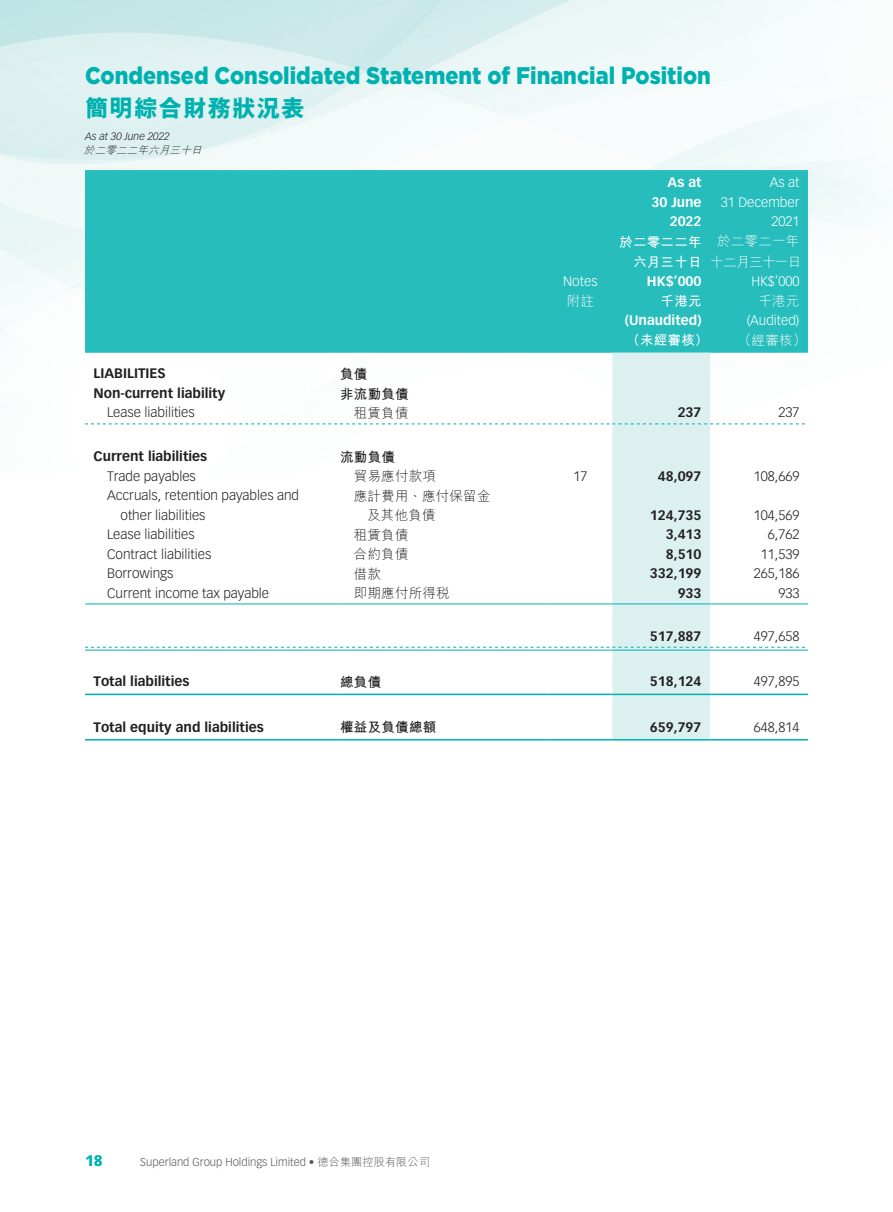
<style>
.page{position:relative;width:893px;height:1212px;background:#fff}
.page>*{position:absolute;margin:0;border:0;box-sizing:border-box;transform-origin:0 0}
.t1{font:900 24px "Gotham";color:#00b1b0;scale:.9 1}
.t2{font:800 24px "M Hei HK";letter-spacing:.02em;color:#00b1b0}
.t3{font:900 15px "Vectora LT Std";color:#00b1b0}
._50_Table_txt{font:300 13.5px "Vectora LT Std";color:#231f20}
._50_Table_txt-2{font:700 13.5px "Vectora LT Std";color:#231f20}
._50_Table_txt-3{font:300 13.5px "M Hei HK";letter-spacing:.02em;color:#231f20}
._00_txt_E{font:300 13.5px "Vectora LT Std";color:#fff}
._00_txt_E-2{font:700 13.5px "Vectora LT Std";color:#fff}
._50_Table_txt-4{font:700 13.5px "M Hei HK";letter-spacing:.02em;color:#231f20}
._00_txt_E-3{font:700 13.5px "M Hei HK";letter-spacing:.02em;color:#fff}
._00_txt_E-4{font:300 13.5px "M Hei HK";letter-spacing:.02em;color:#fff}
._00_txt_E-5{font:300 13.5px "M Hei HK";letter-spacing:-.04em;color:#fff}
.t4{font:300 11.25px "Vectora LT Std";color:#57585a}
.t5{font:italic 300 10.5px "Vectora LT Std";color:#231f20}
.t6{font:italic 300 10.5px "M Hei HK";color:#231f20}
.s1{font-family:"M Hei HK"}
</style>
<div class="page">
<div style="left:85px;top:170px;width:723px;height:183px;background:#26bdbc"></div>
<hr style="left:710px;top:603px;width:98px;height:1px;background:#00b1b0">
<svg style="left:85px;top:353px;width:720px;height:386px"></svg>
<hr style="left:710px;top:650px;width:98px;height:1px;background:#00b1b0">
<hr style="left:85px;top:694px;width:255px;height:1px;background:#00b1b0">
<hr style="left:340px;top:694px;width:208px;height:1px;background:#00b1b0">
<hr style="left:548px;top:694px;width:64px;height:1px;background:#00b1b0">
<hr style="left:612px;top:694px;width:98px;height:1px;background:#00b1b0">
<hr style="left:710px;top:694px;width:98px;height:1px;background:#00b1b0">
<hr style="left:85px;top:739px;width:255px;height:1px;background:#00b1b0">
<hr style="left:340px;top:739px;width:208px;height:1px;background:#00b1b0">
<hr style="left:548px;top:739px;width:64px;height:1px;background:#00b1b0">
<hr style="left:612px;top:739px;width:98px;height:1px;background:#00b1b0">
<hr style="left:710px;top:739px;width:98px;height:1px;background:#00b1b0">
<p class="t1" style="left:85px;top:59px;width:697px">Condensed Consolidated Statement of Financial Position</p>
<p class="t2" style="left:85px;top:96px;width:221px">簡明綜合財務狀況表</p>
<p class="t5" style="left:85px;top:130px;width:86px">As at 30 June 2022</p>
<p class="t6" style="left:84px;top:145px;width:122px">於二零二二年六月三十日</p>
<p class="_00_txt_E-2" style="left:668px;top:174px;width:35px">As at</p>
<p class="_00_txt_E-2" style="left:651px;top:194px;width:52px">30 June</p>
<p class="_00_txt_E" style="left:770px;top:175px;width:31px">As at</p>
<p class="_00_txt_E" style="left:721px;top:194px;width:80px">31 December</p>
<p class="_00_txt_E-2" style="left:670px;top:213px;width:33px">2022</p>
<p class="_00_txt_E" style="left:771px;top:214px;width:30px">2021</p>
<p class="_00_txt_E-3" style="left:619px;top:232px;width:84px">於二零二二年</p>
<p class="_00_txt_E-3" style="left:633px;top:252px;width:70px">六月三十日</p>
<p class="_00_txt_E-4" style="left:717px;top:234px;width:84px">於二零二一年</p>
<p class="_00_txt_E-5" style="left:710px;top:255px;width:93px">十二月三十一日</p>
<p class="_00_txt_E" style="left:563px;top:273px;width:36px">Notes</p>
<p class="_00_txt_E-2" style="left:647px;top:273px;width:56px">HK$’000</p>
<p class="_00_txt_E" style="left:752px;top:273px;width:49px">HK$’000</p>
<p class="_00_txt_E-4" style="left:567px;top:294px;width:29px">附註</p>
<p class="_00_txt_E-3" style="left:661px;top:291px;width:43px">千港元</p>
<p class="_00_txt_E-4" style="left:758px;top:294px;width:43px">千港元</p>
<p class="_00_txt_E-2" style="left:625px;top:312px;width:78px">(Unaudited)</p>
<p class="_00_txt_E" style="left:747px;top:312px;width:54px">(Audited)</p>
<p class="_00_txt_E-3" style="left:627px;top:330px;width:83px">（未經審核）</p>
<p class="_00_txt_E-4" style="left:738px;top:333px;width:70px">（經審核）</p>
<p class="_50_Table_txt-2" style="left:94px;top:365px;width:74px">LIABILITIES</p>
<p class="_50_Table_txt-4" style="left:340px;top:364px;width:29px">負債</p>
<p class="_50_Table_txt-2" style="left:94px;top:385px;width:133px">Non-current liability</p>
<p class="_50_Table_txt-4" style="left:340px;top:384px;width:70px">非流動負債</p>
<p class="_50_Table_txt" style="left:107px;top:405px;width:89px">Lease liabilities</p>
<p class="_50_Table_txt-3" style="left:354px;top:406px;width:56px">租賃負債</p>
<p class="_50_Table_txt-2" style="left:678px;top:404px;width:25px">237</p>
<p class="_50_Table_txt" style="left:778px;top:405px;width:23px">237</p>
<p class="_50_Table_txt-2" style="left:94px;top:448px;width:115px">Current liabilities</p>
<p class="_50_Table_txt-4" style="left:340px;top:447px;width:56px">流動負債</p>
<p class="_50_Table_txt" style="left:107px;top:468px;width:90px">Trade payables</p>
<p class="_50_Table_txt-3" style="left:354px;top:469px;width:84px">貿易應付款項</p>
<p class="_50_Table_txt" style="left:573px;top:468px;width:16px">17</p>
<p class="_50_Table_txt-2" style="left:658px;top:467px;width:45px">48,097</p>
<p class="_50_Table_txt" style="left:754px;top:468px;width:47px">108,669</p>
<p class="_50_Table_txt" style="left:107px;top:487px;width:194px">Accruals, retention payables and</p>
<p class="_50_Table_txt" style="left:121px;top:507px;width:87px">other liabilities</p>
<p class="_50_Table_txt-3" style="left:354px;top:489px;width:138px">應計費用、應付保留金</p>
<p class="_50_Table_txt-3" style="left:367px;top:508px;width:70px">及其他負債</p>
<p class="_50_Table_txt-2" style="left:650px;top:506px;width:53px">124,735</p>
<p class="_50_Table_txt" style="left:754px;top:507px;width:47px">104,569</p>
<p class="_50_Table_txt" style="left:107px;top:526px;width:89px">Lease liabilities</p>
<p class="_50_Table_txt-3" style="left:354px;top:528px;width:56px">租賃負債</p>
<p class="_50_Table_txt-2" style="left:666px;top:526px;width:37px">3,413</p>
<p class="_50_Table_txt" style="left:768px;top:526px;width:33px">6,762</p>
<p class="_50_Table_txt" style="left:107px;top:546px;width:106px">Contract liabilities</p>
<p class="_50_Table_txt-3" style="left:354px;top:547px;width:56px">合約負債</p>
<p class="_50_Table_txt-2" style="left:666px;top:545px;width:37px">8,510</p>
<p class="_50_Table_txt" style="left:761px;top:546px;width:40px">11,539</p>
<p class="_50_Table_txt" style="left:107px;top:565px;width:68px">Borrowings</p>
<p class="_50_Table_txt-3" style="left:354px;top:567px;width:29px">借款</p>
<p class="_50_Table_txt-2" style="left:650px;top:565px;width:53px">332,199</p>
<p class="_50_Table_txt" style="left:754px;top:565px;width:47px">265,186</p>
<p class="_50_Table_txt" style="left:107px;top:585px;width:164px">Current income tax payable</p>
<p class="_50_Table_txt-3" style="left:354px;top:586px;width:98px">即期應付所得稅</p>
<p class="_50_Table_txt-2" style="left:678px;top:584px;width:25px">933</p>
<p class="_50_Table_txt" style="left:778px;top:585px;width:23px">933</p>
<p class="_50_Table_txt-2" style="left:650px;top:628px;width:53px">517,887</p>
<p class="_50_Table_txt" style="left:754px;top:628px;width:47px">497,658</p>
<p class="_50_Table_txt-2" style="left:94px;top:673px;width:98px">Total liabilities</p>
<p class="_50_Table_txt-4" style="left:340px;top:672px;width:43px">總負債</p>
<p class="_50_Table_txt-2" style="left:650px;top:673px;width:53px">518,124</p>
<p class="_50_Table_txt" style="left:754px;top:674px;width:47px">497,895</p>
<p class="_50_Table_txt-2" style="left:94px;top:719px;width:172px">Total equity and liabilities</p>
<p class="_50_Table_txt-4" style="left:340px;top:718px;width:98px">權益及負債總額</p>
<p class="_50_Table_txt-2" style="left:650px;top:719px;width:53px">659,797</p>
<p class="_50_Table_txt" style="left:754px;top:719px;width:47px">648,814</p>
<p class="t3" style="left:85px;top:1151px;width:19px">18</p>
<p class="t4" style="left:140px;top:1155px;width:291px">Superland Group Holdings Limited • <span class="s1">德合集團控股有限公司</span></p>
</div>
